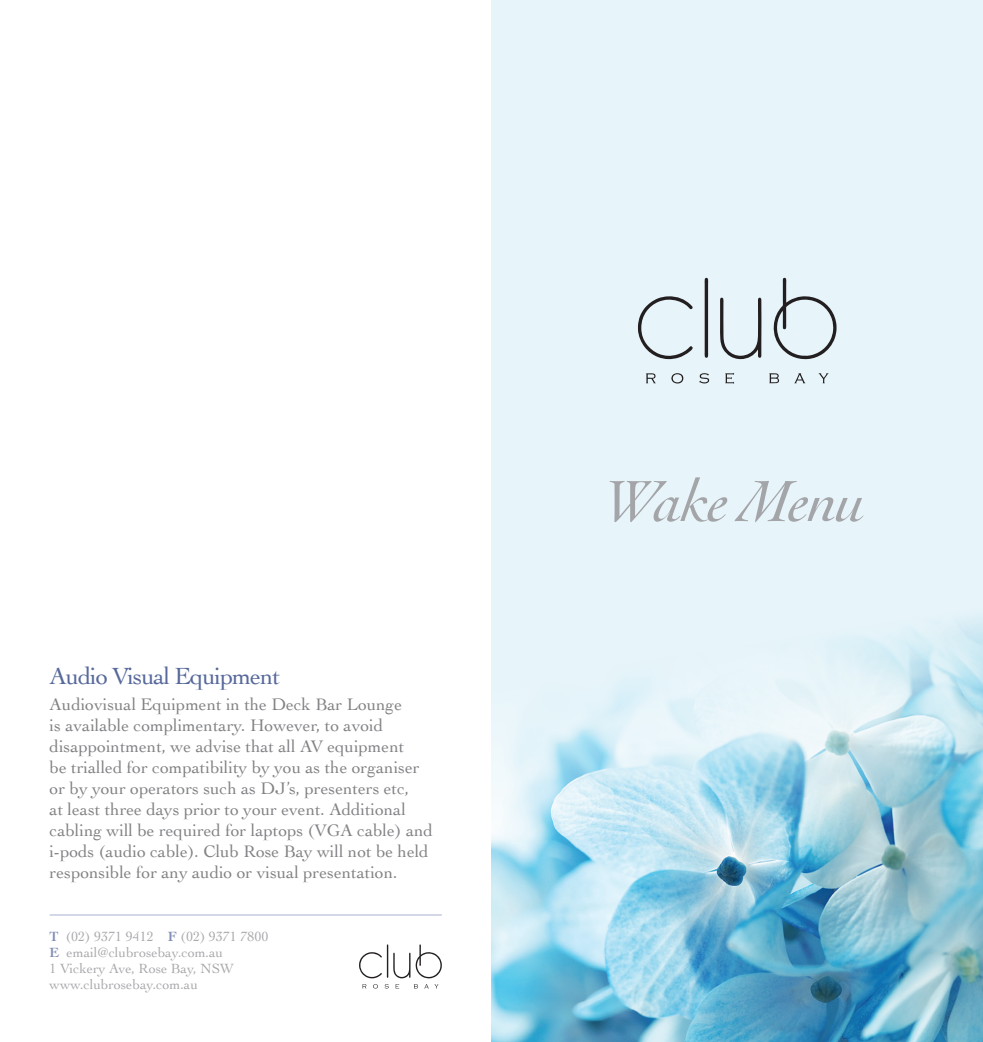
<style>
.page{position:relative;width:983px;height:1042px;background:#fff}
.page>*{position:absolute;margin:0;border:0;box-sizing:border-box;transform-origin:0 0}
.extras{font:italic 61.25px "Cochin";letter-spacing:-.03em;color:#a4a5a9}
.menu_cost{font:24.5px "Cochin";letter-spacing:-.04em;color:#57699b}
.extras-2{font:17.5px/21px "Cochin";color:#808285}
.t1{font:14px/15.8px "Cochin";color:#a8a9ad}
.s1{font-weight:700;color:#828eb6}
</style>
<div class="page">
<div style="left:491px;top:0;width:491px;height:1042px;background:#e7f5fa"></div>
<img style="left:491px;top:618px;width:491px;height:424px">
<svg style="left:704px;top:278px;width:4px;height:80px"></svg>
<svg style="left:773px;top:278px;width:63px;height:81px"></svg>
<svg style="left:638px;top:296px;width:54px;height:63px"></svg>
<svg style="left:720px;top:297px;width:41px;height:62px"></svg>
<svg style="left:725px;top:373px;width:9px;height:11px"></svg>
<svg style="left:671px;top:373px;width:12px;height:11px"></svg>
<svg style="left:699px;top:373px;width:10px;height:10px"></svg>
<svg style="left:646px;top:373px;width:9px;height:10px"></svg>
<svg style="left:769px;top:373px;width:10px;height:11px"></svg>
<svg style="left:794px;top:373px;width:11px;height:10px"></svg>
<svg style="left:818px;top:373px;width:10px;height:10px"></svg>
<hr style="left:50px;top:914px;width:391px;height:1px;background:#a9b0ce">
<svg style="left:359px;top:944px;width:82px;height:34px"></svg>
<svg style="left:395px;top:984px;width:4px;height:4px"></svg>
<svg style="left:373px;top:984px;width:5px;height:4px"></svg>
<svg style="left:384px;top:984px;width:5px;height:4px"></svg>
<svg style="left:362px;top:984px;width:4px;height:4px"></svg>
<svg style="left:414px;top:984px;width:4px;height:4px"></svg>
<svg style="left:424px;top:984px;width:14px;height:4px"></svg>
<p class="menu_cost" style="left:50px;top:659px;width:232px">Audio Visual Equipment</p>
<p class="extras-2" style="left:50px;top:692px;width:385px">Audiovisual Equipment in the Deck Bar Lounge<br>is available complimentary. However, to avoid disappointment, we advise that all AV equipment<br>be trialled for compatibility by you as the organiser or by your operators such as DJ’s, presenters etc,<br>at least three days prior to your event. Additional cabling will be required for laptops (VGA cable) and i-pods (audio cable). Club Rose Bay will not be held responsible for any audio or visual presentation.</p>
<p class="t1" style="left:50px;top:928px;width:220px"><span class="s1">T</span> (02) 9371 9412 <span class="s1">F</span> (02) 9371 7800<br><span class="s1">E</span> email@clubrosebay.com.au</p>
<p class="t1" style="left:50px;top:960px;width:186px">1 Vickery Ave, Rose Bay, NSW www.clubrosebay.com.au</p>
<p class="extras" style="left:603px;top:460px;width:263px">Wake Menu</p>
</div>
